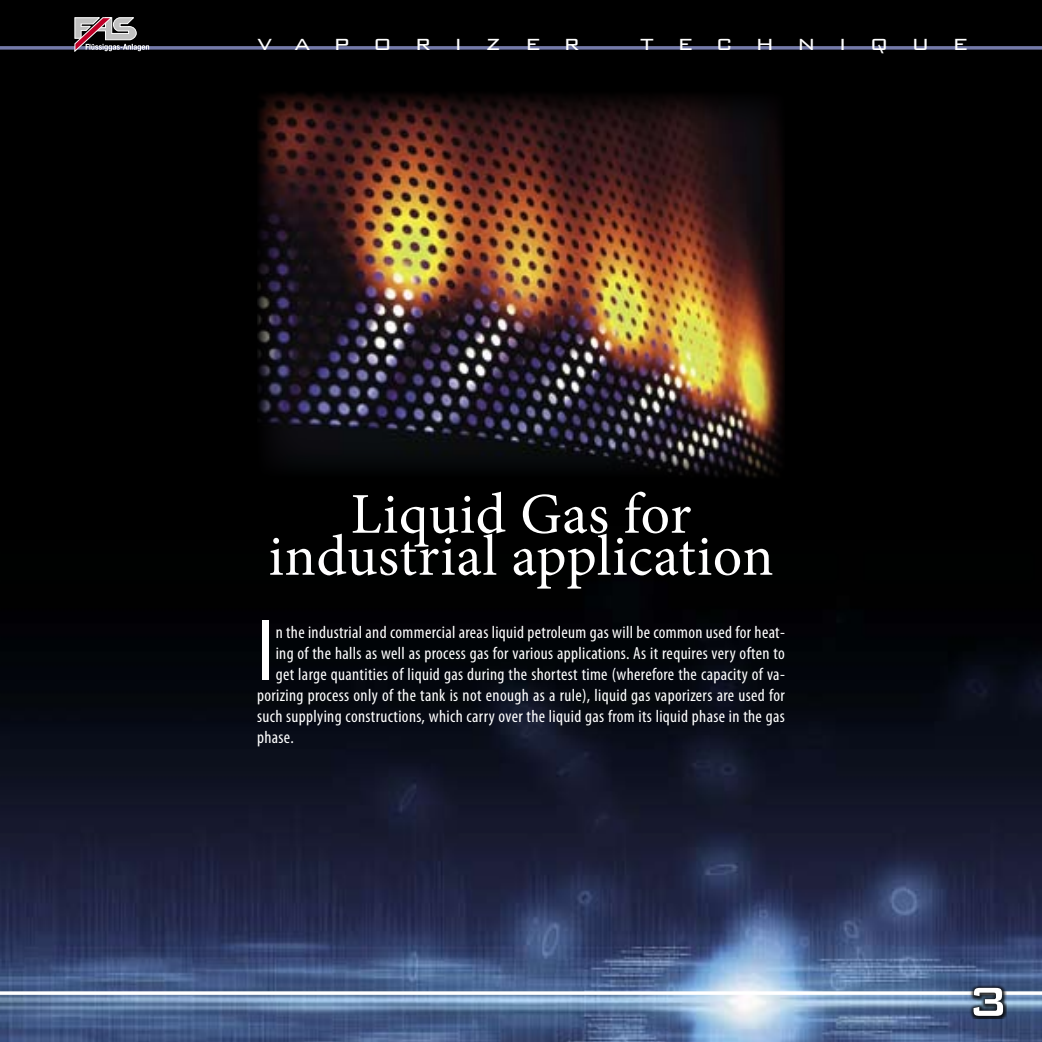
<style>
.page{position:relative;width:1042px;height:1042px;background:#000}
.page>*{position:absolute;margin:0;border:0;box-sizing:border-box;transform-origin:0 0}
.t1{font:300 88.55px "Penta";color:#fff}
.t2{font:57.75px/42px "Minion Pro";letter-spacing:.01em;color:#fff;text-align:center}
.t3{font:54.25px "Bank Gothic Medium C";color:#fff}
.t4{font:26.25px "Bank Gothic Light C";letter-spacing:.9em;color:#fff}
.t5{font:condensed 17.5px "Myriad Pro";letter-spacing:.02em;color:#fff}
</style>
<div class="page">
<img style="left:0;top:617px;width:1042px;height:425px">
<img style="left:257px;top:93px;width:527px;height:384px">
<svg style="left:0;top:46px;width:1042px;height:4px;background:#656a93"></svg>
<svg style="left:0;top:991px;width:1042px;height:4px;background:#ebeef3"></svg>
<div style="left:968px;top:982px;width:39px;height:37px;background:#000;opacity:.8"></div>
<svg style="left:74px;top:17px;width:75px;height:35px"></svg>
<h3 class="t4" style="left:257px;top:29px;width:324px">vaporizer</h3>
<h3 class="t4" style="left:640px;top:29px;width:329px">technique</h3>
<h2 class="t2" style="left:268px;top:493px;width:507px">Liquid Gas for industrial application</h2>
<h1 class="t1" style="left:257px;top:609px;width:18px">I</h1>
<p class="t5" style="left:276px;top:621px;width:511px">n the industrial and commercial areas liquid petroleum gas will be common used for heat-</p>
<p class="t5" style="left:276px;top:642px;width:511px">ing of the halls as well as process gas for various applications. As it requires very often to</p>
<p class="t5" style="left:276px;top:663px;width:511px">get large quantities of liquid gas during the shortest time (wherefore the capacity of va-</p>
<p class="t5" style="left:257px;top:684px;width:529px">porizing process only of the tank is not enough as a rule), liquid gas vaporizers are used for</p>
<p class="t5" style="left:257px;top:705px;width:529px">such supplying constructions, which carry over the liquid gas from its liquid phase in the gas</p>
<p class="t5" style="left:257px;top:726px;width:38px">phase.</p>
<h3 class="t3" style="left:967px;top:972px;width:43px">3</h3>
</div>
